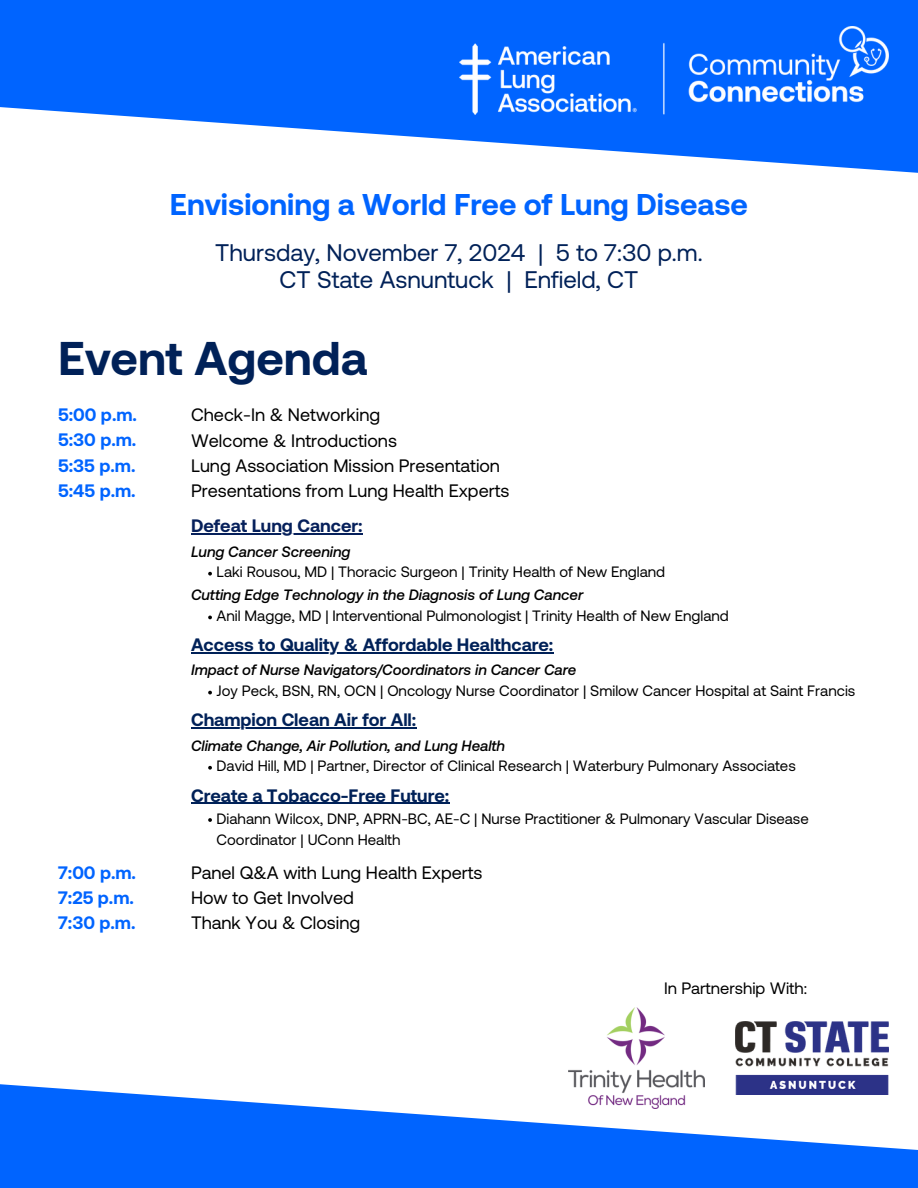
<style>
.page{position:relative;width:918px;height:1188px;background:#fff}
.page>*{position:absolute;margin:0;border:0;box-sizing:border-box;transform-origin:0 0}
.t1{font:700 47.25px "Aeonik";color:#002158}
.t2{font:700 30px "Aeonik";color:#0064ff}
.t3{font:24px/27px "Aeonik";color:#002158;text-align:center}
.t4{font:18px/25.2px "Aeonik";color:#000}
.t5{font:700 18px "Aeonik";color:#002158}
.t6{font:700 18px/25.2px "Aeonik";color:#0064ff;text-align:justify}
.t7{font:700 18px "Aeonik";color:#06205b}
.t8{font:16.5px "Aeonik";color:#000}
.t9{font:15px/20.9px "Aeonik";color:#000}
.t10{font:italic 500 15px "Aeonik";color:#000}
</style>
<div class="page">
<svg style="left:0;top:1084px;width:918px;height:104px;fill:#0064ff"></svg>
<svg style="left:0;top:0;width:918px;height:173px;fill:#0064ff"></svg>
<img style="left:569px;top:1007px;width:136px;height:101px">
<hr style="left:191px;top:533px;width:172px;height:2px;background:#06205b">
<svg style="left:208px;top:572px;width:4px;height:4px"></svg>
<svg style="left:208px;top:616px;width:4px;height:3px"></svg>
<hr style="left:191px;top:652px;width:362px;height:2px;background:#002158">
<svg style="left:208px;top:691px;width:4px;height:3px"></svg>
<hr style="left:191px;top:727px;width:225px;height:2px;background:#002158">
<svg style="left:208px;top:766px;width:4px;height:4px"></svg>
<hr style="left:191px;top:803px;width:258px;height:1px;background:#002158">
<svg style="left:208px;top:818px;width:4px;height:4px"></svg>
<img style="left:736px;top:1022px;width:153px;height:73px">
<img style="left:459px;top:26px;width:430px;height:89px">
<h4 class="t2" style="left:170px;top:192px;width:580px">Envisioning a World Free of Lung Disease</h4>
<h5 class="t3" style="left:215px;top:241px;width:489px">Thursday, November 7, 2024 | 5 to 7:30 p.m.<br>CT State Asnuntuck | Enfield, CT</h5>
<p class="t1" style="left:58px;top:339px;width:311px">Event Agenda</p>
<h5 class="t6" style="left:58px;top:404px;width:80px">5:00 p.m.<br>5:30 p.m.<br>5:35 p.m.<br>5:45 p.m.</h5>
<p class="t6" style="left:58px;top:861px;width:80px">7:00 p.m.<br>7:25 p.m.<br>7:30 p.m.</p>
<h2 class="t4" style="left:191px;top:404px;width:320px">Check-In &amp; Networking<br>Welcome &amp; Introductions<br>Lung Association Mission Presentation<br>Presentations from Lung Health Experts</h2>
<h3 class="t7" style="left:191px;top:519px;width:173px">Defeat Lung Cancer:</h3>
<h1 class="t10" style="left:191px;top:545px;width:161px">Lung Cancer Screening</h1>
<h4 class="t9" style="left:217px;top:563px;width:450px">Laki Rousou, MD | Thoracic Surgeon | Trinity Health of New England</h4>
<h4 class="t10" style="left:191px;top:589px;width:394px">Cutting Edge Technology in the Diagnosis of Lung Cancer</h4>
<h5 class="t9" style="left:217px;top:607px;width:514px">Anil Magge, MD | Interventional Pulmonologist | Trinity Health of New England</h5>
<h4 class="t5" style="left:191px;top:638px;width:364px">Access to Quality &amp; Affordable Healthcare:</h4>
<h6 class="t10" style="left:191px;top:664px;width:387px">Impact of Nurse Navigators/Coordinators in Cancer Care</h6>
<p class="t9" style="left:217px;top:682px;width:640px">Joy Peck, BSN, RN, OCN | Oncology Nurse Coordinator | Smilow Cancer Hospital at Saint Francis</p>
<h6 class="t5" style="left:191px;top:713px;width:227px">Champion Clean Air for All:</h6>
<p class="t10" style="left:191px;top:739px;width:316px">Climate Change, Air Pollution, and Lung Health</p>
<h4 class="t9" style="left:217px;top:757px;width:581px">David Hill, MD | Partner, Director of Clinical Research | Waterbury Pulmonary Associates</h4>
<h6 class="t5" style="left:191px;top:788px;width:260px">Create a Tobacco-Free Future:</h6>
<p class="t9" style="left:217px;top:810px;width:594px">Diahann Wilcox, DNP, APRN-BC, AE-C | Nurse Practitioner &amp; Pulmonary Vascular Disease<br>Coordinator | UConn Health</p>
<h4 class="t4" style="left:191px;top:862px;width:293px">Panel Q&amp;A with Lung Health Experts<br>How to Get Involved<br>Thank You &amp; Closing</h4>
<p class="t8" style="left:664px;top:982px;width:145px">In Partnership With:</p>
</div>
